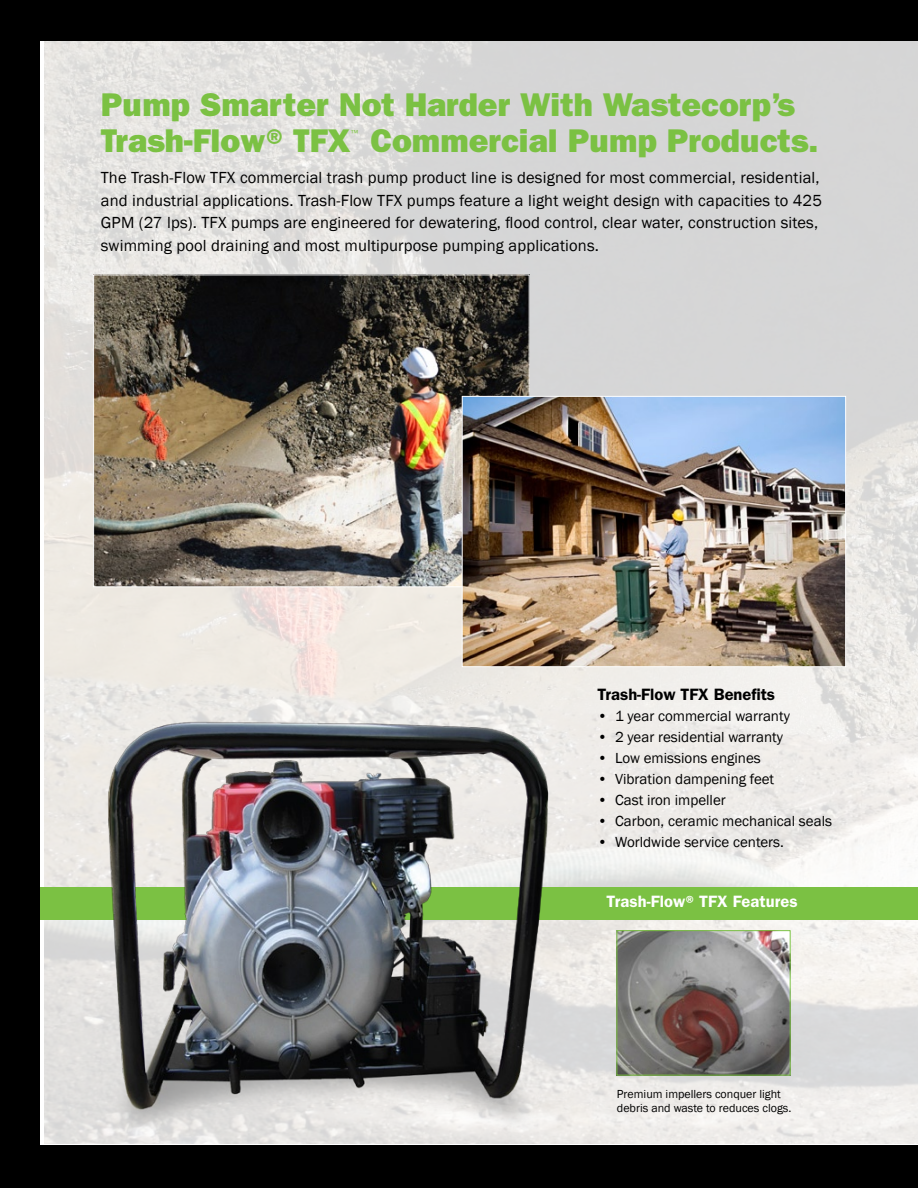
<style>
.page{position:relative;width:918px;height:1188px;background:#000}
.page>*{position:absolute;margin:0;border:0;box-sizing:border-box;transform-origin:0 0}
.t1{font:33px "ITC Franklin Gothic Std Hvy";color:#7bc143}
.t2{font:16.5px/22.5px "Franklin Gothic";letter-spacing:.01em;color:#000}
.t3{font:600 16.5px "ITC Franklin Gothic Std";letter-spacing:.005em;color:#fff}
.t4{font:600 16.5px "ITC Franklin Gothic Std";color:#000}
.t5{font:15px "Franklin Gothic";color:#000}
.t6{font:12px/14.4px "Franklin Gothic";color:#000}
.t7{font:9px "Franklin Gothic";color:#7bc143}
</style>
<div class="page">
<img style="left:44px;top:41px;width:874px;height:1103px">
<div style="left:40px;top:887px;width:878px;height:32px;background:#7bc143"></div>
<img style="left:618px;top:932px;width:171px;height:142px">
<div style="left:616px;top:930px;width:175px;height:146px;border:1px solid #7bc143"></div>
<img style="left:82px;top:709px;width:483px;height:429px">
<img style="left:95px;top:277px;width:433px;height:308px">
<img style="left:464px;top:398px;width:380px;height:267px">
<div style="left:462px;top:396px;width:384px;height:271px;border:1px solid #fff"></div>
<p class="t1" style="left:101px;top:85px;width:696px">Pump Smarter Not Harder With Wastecorp’s</p>
<p class="t1" style="left:101px;top:121px;width:719px">Trash-Flow® TFX Commercial Pump Products.</p>
<p class="t2" style="left:101px;top:167px;width:723px">The Trash-Flow TFX commercial trash pump product line is designed for most commercial, residential, and industrial applications. Trash-Flow TFX pumps feature a light weight design with capacities to 425<br>GPM (27 lps). TFX pumps are engineered for dewatering, flood control, clear water, construction sites, swimming pool draining and most multipurpose pumping applications.</p>
<p class="t7" style="left:351px;top:127px;width:8px">™</p>
<p class="t4" style="left:598px;top:684px;width:179px">Trash-Flow TFX Benefits</p>
<p class="t5" style="left:598px;top:707px;width:194px">• 1 year commercial warranty</p>
<p class="t5" style="left:598px;top:728px;width:187px">• 2 year residential warranty</p>
<p class="t5" style="left:598px;top:749px;width:165px">• Low emissions engines</p>
<p class="t5" style="left:598px;top:770px;width:178px">• Vibration dampening feet</p>
<p class="t5" style="left:598px;top:791px;width:130px">• Cast iron impeller</p>
<p class="t5" style="left:598px;top:812px;width:236px">• Carbon, ceramic mechanical seals</p>
<p class="t5" style="left:598px;top:833px;width:188px">• Worldwide service centers.</p>
<p class="t3" style="left:607px;top:892px;width:193px">Trash-Flow® TFX Features</p>
<p class="t6" style="left:617px;top:1087px;width:176px">Premium impellers conquer light debris and waste to reduces clogs.</p>
</div>
